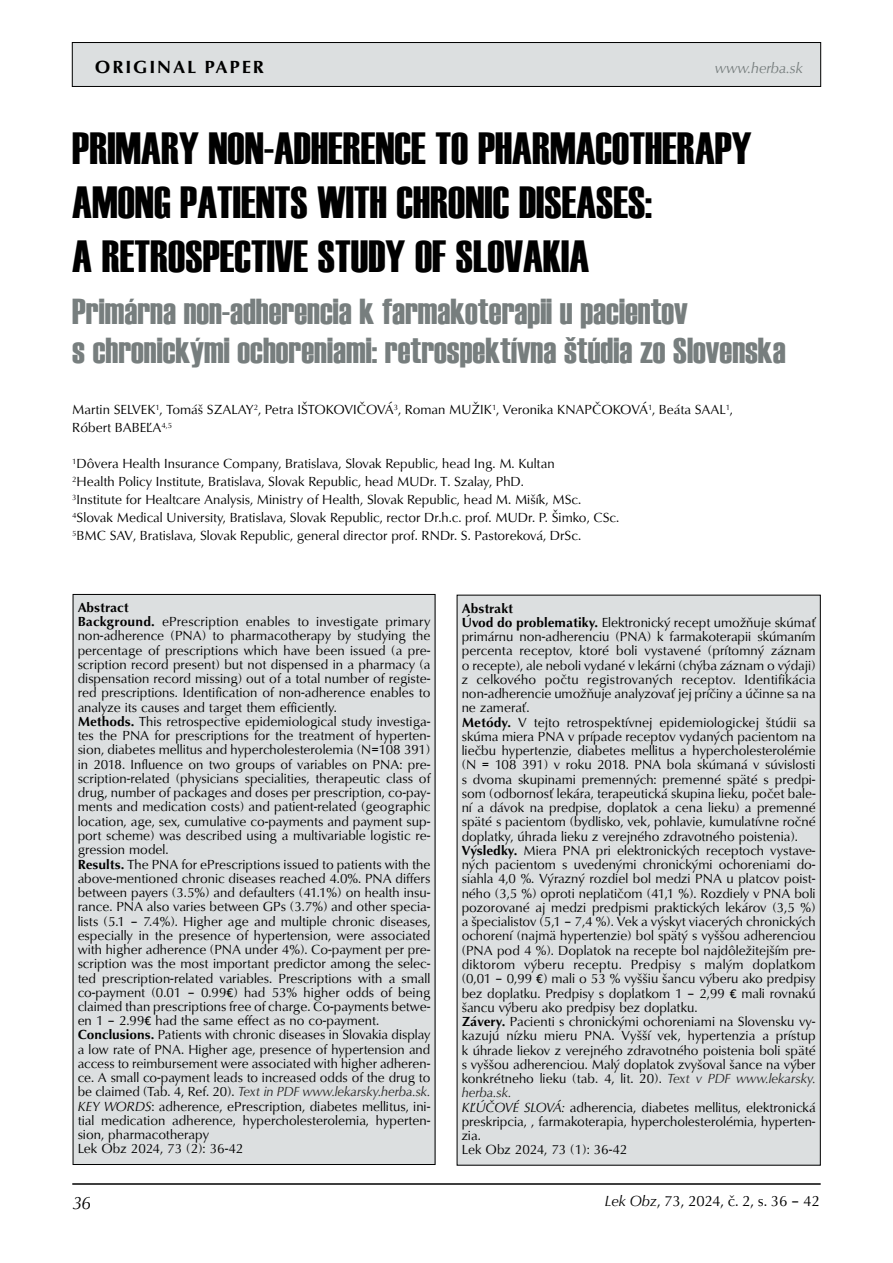
<style>
.page{position:relative;width:893px;height:1263px;background:#fff}
.page>*{position:absolute;margin:0;border:0;box-sizing:border-box;transform-origin:0 0}
.t1{font:45px/54px "Haettenschweiler";color:#000}
.t2{font:36px/39px "Haettenschweiler";color:#777e7e}
.t3{font:700 18px "URW Classico TEE";letter-spacing:.1em;color:#000}
.t4{font:italic 18px "URW Classico TEE";color:#000}
.t5{font:15px "URW Classico TEE";color:#000}
.t6{font:italic 15px "URW Classico TEE";color:#777e7e}
.t7{font:13.5px/14.2px "URW Classico TEE";color:#000}
.s1{font-weight:700}
.s2{font-family:"Calibri"}
.s3{font-style:italic;color:#252525}
.s4{font-style:italic}
</style>
<div class="page">
<div style="left:72px;top:43px;width:749px;height:43px;background:#dcdfe0"></div>
<div style="left:72px;top:42px;width:749px;height:45px;border:1px solid #000"></div>
<hr style="left:72px;top:1183px;width:749px;height:2px;background:#000">
<div style="left:73px;top:594px;width:362px;height:570px;background:#dcdfe0"></div>
<div style="left:457px;top:595px;width:363px;height:570px;background:#dcdfe0"></div>
<h3 class="t3" style="left:95px;top:56px;width:171px">ORIGINAL PAPER</h3>
<p class="t6" style="left:715px;top:59px;width:90px">www.herba.sk</p>
<h1 class="t1" style="left:72px;top:121px;width:681px">PRIMARY NON-ADHERENCE TO PHARMACOTHERAPY<br>AMONG PATIENTS WITH CHRONIC DISEASES:<br>A RETROSPECTIVE STUDY OF SLOVAKIA</h1>
<h2 class="t2" style="left:72px;top:292px;width:715px">Primárna non-adherencia k farmakoterapii u pacientov<br>s chronickými ochoreniami: retrospektívna štúdia zo Slovenska</h2>
<p class="t7" style="left:72px;top:401px;width:662px;line-height:18px">Martin SELVEK<sup>1</sup>, Tomáš SZALAY<sup>2</sup>, Petra IŠTOKOVIČOVÁ<sup>3</sup>, Roman MUŽIK<sup>1</sup>, Veronika KNAPČOKOVÁ<sup>1</sup>, Beáta SAAL<sup>1</sup>,<br>Róbert BABEĽA<sup>4,5</sup></p>
<p class="t7" style="left:72px;top:455px;width:548px;line-height:18px"><sup>1</sup>Dôvera Health Insurance Company, Bratislava, Slovak Republic, head Ing. M. Kultan<br><sup>2</sup>Health Policy Institute, Bratislava, Slovak Republic, head MUDr. T. Szalay, PhD.<br><sup>3</sup>Institute for Healtcare Analysis, Ministry of Health, Slovak Republic, head M. Mišík, MSc.<br><sup>4</sup>Slovak Medical University, Bratislava, Slovak Republic, rector Dr.h.c. prof. MUDr. P. Šimko, CSc.<br><sup>5</sup>BMC SAV, Bratislava, Slovak Republic, general director prof. RNDr. S. Pastoreková, DrSc.</p>
<p class="t7" style="left:78px;top:600px;width:354px"><span class="s1">Abstract<br>Background.</span> ePrescription enables to investigate primary non-adherence (PNA) to pharmacotherapy by studying the percentage of prescriptions which have been issued (a pre&shy;scription record present) but not dispensed in a pharmacy (a dispensation record missing) out of a total number of registe&shy;red prescriptions. Identification of non-adherence enables to analyze its causes and target them efficiently.<br><span class="s1">Methods.</span> This retrospective epidemiological study investiga&shy;tes the PNA for prescriptions for the treatment of hyperten&shy;sion, diabetes mellitus and hypercholesterolemia (N=108 391) in 2018. Influence on two groups of variables on PNA: pre&shy;scription-related (physicians specialities, therapeutic class of drug, number of packages and doses per prescription, co-pay&shy;ments and medication costs) and patient-related (geographic location, age, sex, cumulative co-payments and payment sup&shy;port scheme) was described using a multivariable logistic re&shy;gression model.<br><span class="s1">Results.</span> The PNA for ePrescriptions issued to patients with the above-mentioned chronic diseases reached 4.0%. PNA differs between payers (3.5%) and defaulters (41.1%) on health insu&shy;rance. PNA also varies between GPs (3.7%) and other specia&shy;lists (5.1 – 7.4%). Higher age and multiple chronic diseases, especially in the presence of hypertension, were associated with higher adherence (PNA under 4%). Co-payment per pre&shy;scription was the most important predictor among the selec&shy;ted prescription-related variables. Prescriptions with a small co-payment (0.01 – 0.99<span class="s2">€</span>) had 53% higher odds of being claimed than prescriptions free of charge. Co-payments betwe&shy;en 1 – 2.99<span class="s2">€</span> had the same effect as no co-payment.<br><span class="s1">Conclusions.</span> Patients with chronic diseases in Slovakia display a low rate of PNA. Higher age, presence of hypertension and access to reimbursement were associated with higher adheren&shy;ce. A small co-payment leads to increased odds of the drug to be claimed (Tab. 4, Ref. 20). <span class="s3">Text in PDF www.lekarsky.herba.sk.<br></span><span class="s4">KEY WORDS</span>: adherence, ePrescription, diabetes mellitus, ini&shy;tial medication adherence, hypercholesterolemia, hyperten&shy;sion, pharmacotherapy<br>Lek Obz 2024, 73 (2): 36-42</p>
<p class="t7" style="left:462px;top:601px;width:355px"><span class="s1">Abstrakt<br>Úvod do problematiky.</span> Elektronický recept umožňuje skúmať primárnu non-adherenciu (PNA) k farmakoterapii skúmaním percenta receptov, ktoré boli vystavené (prítomný záznam o recepte), ale neboli vydané v lekárni (chýba záznam o výdaji) z celkového počtu registrovaných receptov. Identifikácia non-adherencie umožňuje analyzovať jej príčiny a účinne sa na ne zamerať.<br><span class="s1">Metódy.</span> V tejto retrospektívnej epidemiologickej štúdii sa skúma miera PNA v prípade receptov vydaných pacientom na liečbu hypertenzie, diabetes mellitus a hypercholesterolémie (N = 108 391) v roku 2018. PNA bola skúmaná v súvislosti s dvoma skupinami premenných: premenné späté s predpi&shy;som (odbornosť lekára, terapeutická skupina lieku, počet bale&shy;ní a dávok na predpise, doplatok a cena lieku) a premenné späté s pacientom (bydlisko, vek, pohlavie, kumulatívne ročné doplatky, úhrada lieku z verejného zdravotného poistenia).<br><span class="s1">Výsledky.</span> Miera PNA pri elektronických receptoch vystave&shy;ných pacientom s uvedenými chronickými ochoreniami do&shy;siahla 4,0 %. Výrazný rozdiel bol medzi PNA u platcov poist&shy;ného (3,5 %) oproti neplatičom (41,1 %). Rozdiely v PNA boli pozorované aj medzi predpismi praktických lekárov (3,5 %) a špecialistov (5,1 – 7,4 %). Vek a výskyt viacerých chronických ochorení (najmä hypertenzie) bol spätý s vyššou adherenciou (PNA pod 4 %). Doplatok na recepte bol najdôležitejším pre&shy;diktorom výberu receptu. Predpisy s malým doplatkom (0,01 – 0,99 <span class="s2">€</span>) mali o 53 % vyššiu šancu výberu ako predpisy bez doplatku. Predpisy s doplatkom 1 – 2,99 <span class="s2">€</span> mali rovnakú šancu výberu ako predpisy bez doplatku.<br><span class="s1">Závery.</span> Pacienti s chronickými ochoreniami na Slovensku vy&shy;kazujú nízku mieru PNA. Vyšší vek, hypertenzia a prístup k úhrade liekov z verejného zdravotného poistenia boli späté s vyššou adherenciou. Malý doplatok zvyšoval šance na výber konkrétneho lieku (tab. 4, lit. 20). <span class="s3">Text v PDF www.lekarsky. herba.sk.<br></span><span class="s4">KĽÚČOVÉ SLOVÁ:</span> adherencia, diabetes mellitus, elektronická preskripcia, , farmakoterapia, hypercholesterolémia, hyperten&shy;zia.<br>Lek Obz 2024, 73 (1): 36-42</p>
<h3 class="t4" style="left:73px;top:1191px;width:19px">36</h3>
<p class="t5" style="left:605px;top:1191px;width:217px"><span class="s4">Lek Obz</span>, 73, 2024, č. 2, s. 36 – 42</p>
</div>
